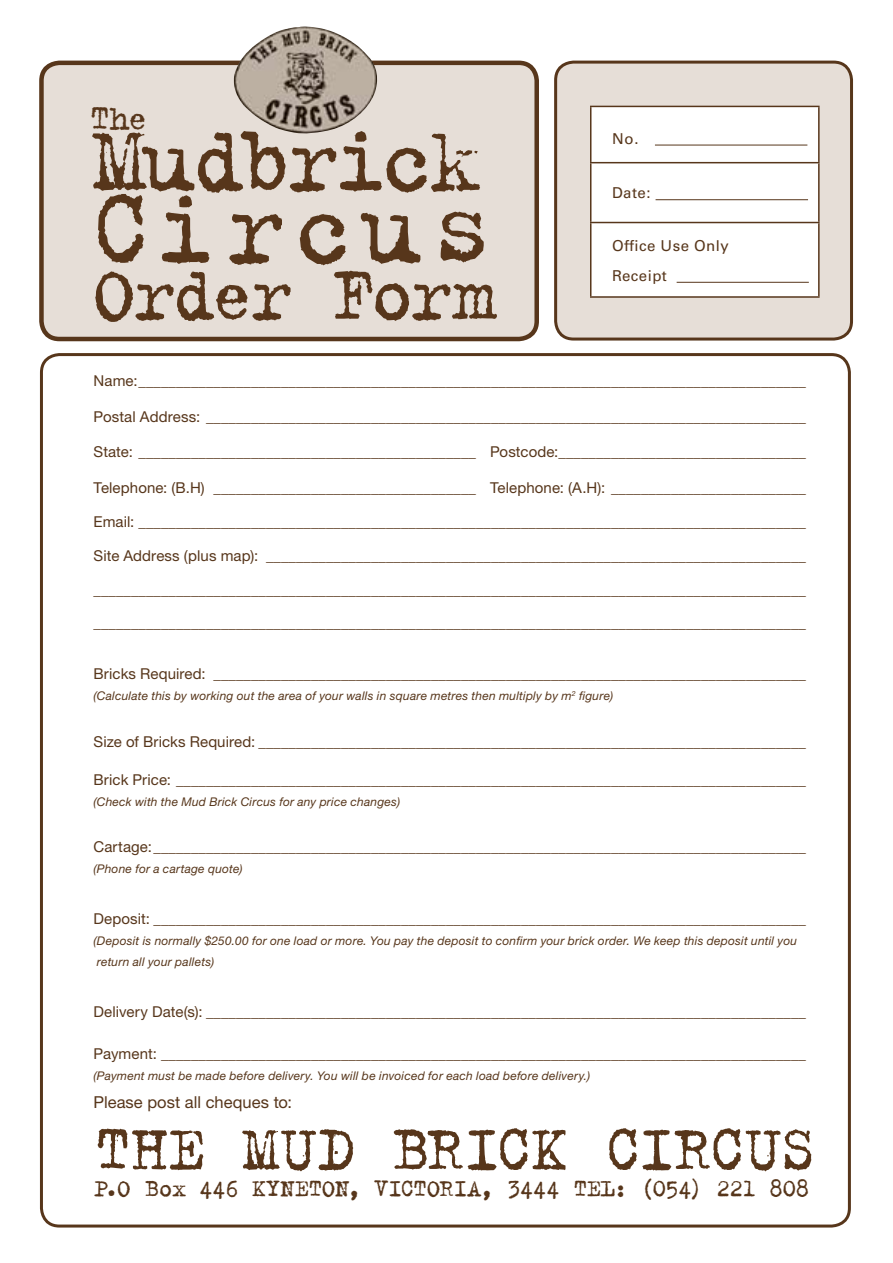
<style>
.page{position:relative;width:893px;height:1263px;background:#fff}
.page>*{position:absolute;margin:0;border:0;box-sizing:border-box;transform-origin:0 0}
.t1{font:114px "Trixie";letter-spacing:.055em;color:#57361b}
.t2{font:100.5px "Trixie";letter-spacing:-.075em;color:#57361b}
.t3{font:82.5px "Trixie";letter-spacing:-.08em;color:#57361b}
.t4{font:69px "Trixie";letter-spacing:-.03em;color:#57361b}
.t5{font:37.5px "Trixie";color:#57361b}
.t6{font:26.25px "Trixie";letter-spacing:-.04em;color:#57361b}
.t7{font:16.5px "Helvetica Neue";letter-spacing:.005em;color:#57361b}
.t8{font:15px "Helvetica Neue";letter-spacing:.005em;color:#57361b}
.t9{font:15px/30px "Univers";letter-spacing:.03em;color:#57361b}
.t10{font:italic 12px/21px "Helvetica Neue";letter-spacing:.015em;color:#57361b}
</style>
<div class="page">
<div style="left:556px;top:62px;width:295px;height:277px;background:#e6ded7;border-radius:18px"></div>
<div style="left:554px;top:61px;width:299px;height:280px;border:3px solid #57361b;border-radius:18px"></div>
<div style="left:41px;top:63px;width:496px;height:276px;background:#e6ded7;border-radius:18px"></div>
<div style="left:39px;top:61px;width:500px;height:280px;border:4px solid #57361b;border-radius:18px"></div>
<img style="left:233px;top:26px;width:147px;height:108px">
<div style="left:591px;top:107px;width:227px;height:189px;background:#fff"></div>
<hr style="left:590px;top:106px;width:230px;height:1px;background:#57361b">
<hr style="left:590px;top:107px;width:1px;height:55px;background:#57361b">
<hr style="left:818px;top:107px;width:2px;height:55px;background:#57361b">
<hr style="left:590px;top:162px;width:230px;height:1px;background:#57361b">
<hr style="left:590px;top:163px;width:1px;height:59px;background:#57361b">
<hr style="left:818px;top:163px;width:2px;height:59px;background:#57361b">
<hr style="left:590px;top:222px;width:230px;height:1px;background:#57361b">
<hr style="left:590px;top:223px;width:1px;height:73px;background:#57361b">
<hr style="left:818px;top:223px;width:2px;height:73px;background:#57361b">
<hr style="left:590px;top:296px;width:230px;height:2px;background:#57361b">
<hr style="left:655px;top:145px;width:152px;height:1px;background:#57361b">
<hr style="left:656px;top:199px;width:152px;height:1px;background:#57361b">
<hr style="left:677px;top:282px;width:132px;height:1px;background:#57361b">
<h3 class="t5" style="left:90px;top:94px;width:60px">The</h3>
<h2 class="t2" style="left:91px;top:94px;width:394px">Mudbrick</h2>
<h1 class="t1" style="left:89px;top:153px;width:406px">Circus</h1>
<h3 class="t3" style="left:92px;top:240px;width:406px">Order Form</h3>
<p class="t9" style="left:612px;top:123px;width:28px">No.</p>
<p class="t9" style="left:612px;top:178px;width:40px">Date:</p>
<p class="t9" style="left:612px;top:231px;width:118px">Office Use Only<br>Receipt</p>
<p class="t8" style="left:94px;top:371px;width:711px">Name:__________________________________________________________________________________________</p>
<p class="t8" style="left:94px;top:407px;width:711px">PostalAddress:_________________________________________________________________________________</p>
<p class="t8" style="left:94px;top:443px;width:711px">State:______________________________________________ Postcode:__________________________________</p>
<p class="t8" style="left:94px;top:479px;width:711px">Telephone:(B.H)____________________________________ Telephone:(A.H):___________________________</p>
<p class="t8" style="left:94px;top:513px;width:711px">Email:__________________________________________________________________________________________</p>
<p class="t8" style="left:94px;top:547px;width:711px">SiteAddress(plusmap):_________________________________________________________________________</p>
<p class="t8" style="left:94px;top:580px;width:711px">_______________________________________________________________________________________________</p>
<p class="t8" style="left:94px;top:614px;width:711px">_______________________________________________________________________________________________</p>
<p class="t8" style="left:94px;top:665px;width:711px">BricksRequired:________________________________________________________________________________</p>
<p class="t10" style="left:94px;top:685px;width:521px">(Calculate this by working out the area of your walls in square metres then multiply by m<sup>2</sup> figure)</p>
<p class="t8" style="left:94px;top:732px;width:711px">SizeofBricksRequired:__________________________________________________________________________</p>
<p class="t8" style="left:94px;top:770px;width:711px">BrickPrice:_____________________________________________________________________________________</p>
<p class="t10" style="left:94px;top:791px;width:308px">(Check with the Mud Brick Circus for any price changes)</p>
<p class="t8" style="left:94px;top:838px;width:711px">Cartage:________________________________________________________________________________________</p>
<p class="t10" style="left:94px;top:858px;width:150px">(Phone for a cartage quote)</p>
<p class="t8" style="left:94px;top:910px;width:711px">Deposit:________________________________________________________________________________________</p>
<p class="t10" style="left:94px;top:930px;width:705px">(Deposit is normally $250.00 for one load or more. You pay the deposit to confirm your brick order. We keep this deposit until you return all your pallets)</p>
<p class="t8" style="left:94px;top:1002px;width:711px">DeliveryDate(s):_________________________________________________________________________________</p>
<p class="t8" style="left:94px;top:1045px;width:711px">Payment:_______________________________________________________________________________________</p>
<p class="t10" style="left:94px;top:1065px;width:498px">(Payment must be made before delivery. You will be invoiced for each load before delivery.)</p>
<p class="t7" style="left:94px;top:1092px;width:200px">Please post all cheques to:</p>
<h3 class="t4" style="left:94px;top:1103px;width:724px">THE MUD BRICK CIRCUS</h3>
<h3 class="t6" style="left:94px;top:1171px;width:718px">P.O Box 446 KYNETON, VICTORIA, 3444 TEL: (054) 221 808</h3>
</div>
